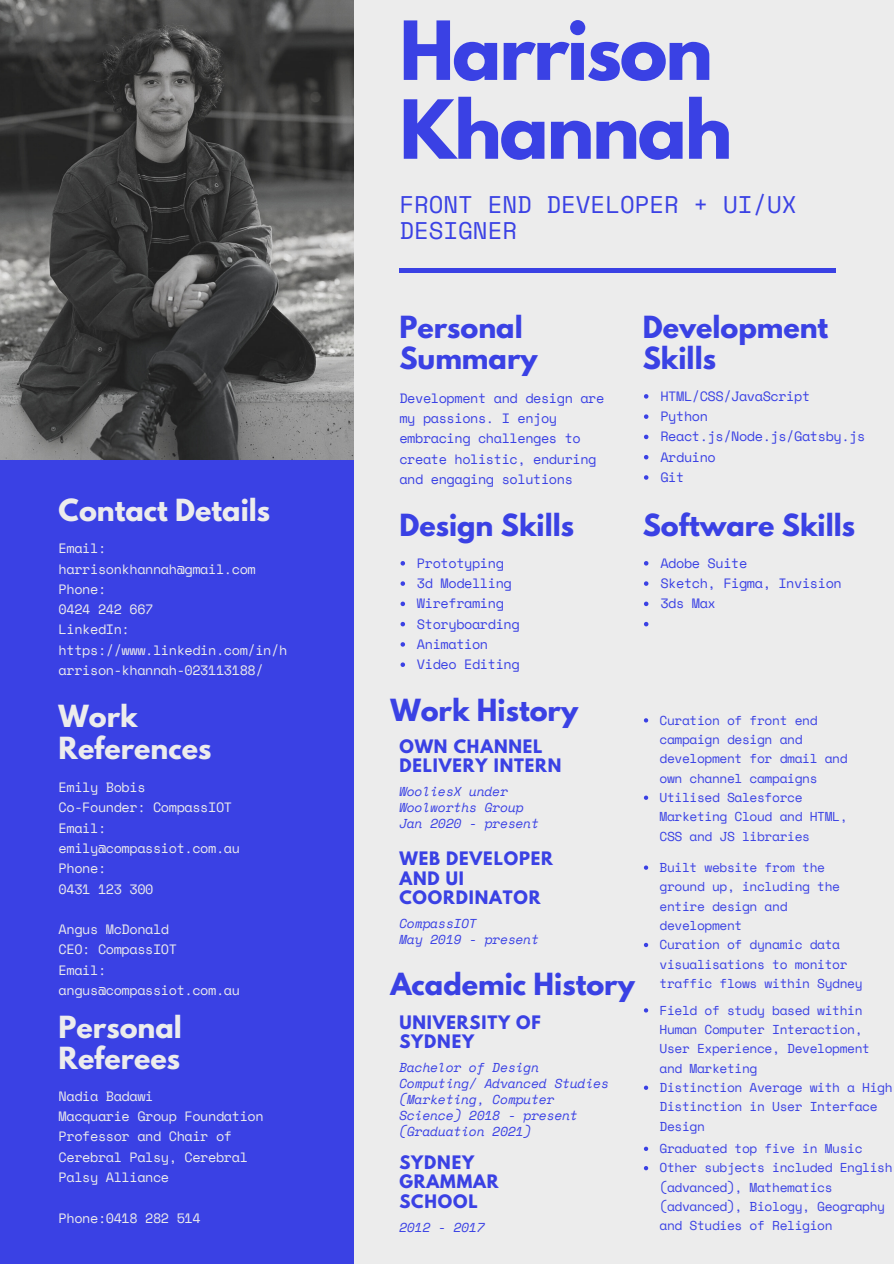
<style>
.page{position:relative;width:894px;height:1264px;background:#fff}
.page>*{position:absolute;margin:0;border:0;box-sizing:border-box;transform-origin:0 0}
.t1{font:700 72px/78.8px "League Spartan";letter-spacing:-.03em;color:#3a41e4}
.t2{font:700 27px/31.5px "League Spartan";color:#3a41e4}
.t3{font:700 27px/31.5px "League Spartan";color:#ececec}
.t4{font:24px/26px "Space Mono";color:#3a41e4}
.t5{font:700 16.5px/19.4px "League Spartan";letter-spacing:.05em;color:#3a41e4}
.t6{font:13.5px/20.2px "Space Mono";letter-spacing:-.03em;color:#ececec}
.t7{font:13.5px/20.2px "Space Mono";letter-spacing:-.03em;color:#3a41e4}
.t8{font:12.9px/19.4px "Space Mono";letter-spacing:-.03em;color:#3a41e4}
.t9{font:italic 12.9px/16px "Space Mono";letter-spacing:-.01em;color:#3a41e4}
</style>
<div class="page">
<div style="left:0;top:0;width:893px;height:1263px;background:#ececec"></div>
<div style="left:0;top:439px;width:353px;height:824px;background:#3a41e4"></div>
<svg style="left:400px;top:561px;width:5px;height:4px"></svg>
<svg style="left:400px;top:581px;width:5px;height:5px"></svg>
<svg style="left:400px;top:601px;width:5px;height:5px"></svg>
<svg style="left:400px;top:622px;width:5px;height:4px"></svg>
<svg style="left:400px;top:642px;width:5px;height:4px"></svg>
<svg style="left:400px;top:662px;width:5px;height:5px"></svg>
<svg style="left:643px;top:865px;width:5px;height:4px"></svg>
<svg style="left:644px;top:942px;width:4px;height:5px"></svg>
<div style="left:399px;top:268px;width:436px;height:5px;background:#3a41e4"></div>
<svg style="left:643px;top:1146px;width:5px;height:4px"></svg>
<svg style="left:643px;top:1166px;width:5px;height:4px"></svg>
<img style="left:0;top:0;width:353px;height:459px">
<svg style="left:644px;top:394px;width:4px;height:4px"></svg>
<svg style="left:644px;top:414px;width:4px;height:5px"></svg>
<svg style="left:644px;top:434px;width:4px;height:5px"></svg>
<svg style="left:644px;top:455px;width:4px;height:4px"></svg>
<svg style="left:644px;top:475px;width:4px;height:5px"></svg>
<svg style="left:644px;top:561px;width:4px;height:4px"></svg>
<svg style="left:644px;top:581px;width:4px;height:5px"></svg>
<svg style="left:644px;top:601px;width:4px;height:5px"></svg>
<svg style="left:644px;top:622px;width:4px;height:4px"></svg>
<svg style="left:643px;top:1008px;width:5px;height:4px"></svg>
<svg style="left:643px;top:1085px;width:5px;height:4px"></svg>
<svg style="left:643px;top:718px;width:5px;height:4px"></svg>
<svg style="left:643px;top:795px;width:5px;height:4px"></svg>
<h2 class="t3" style="left:59px;top:497px;width:213px">Contact Details</h2>
<p class="t6" style="left:59px;top:538px;width:230px">Email: harrisonkhannah@gmail.com<br>Phone:<br>0424 242 667<br>LinkedIn: https://www.linkedin.com/in/h arrison-khannah-023113188/</p>
<h2 class="t3" style="left:59px;top:704px;width:154px">Work<br>References</h2>
<p class="t6" style="left:59px;top:777px;width:183px">Emily Bobis<br>Co-Founder: CompassIOT<br>Email: emily@compassiot.com.au<br>Phone:<br>0431 123 300</p>
<p class="t6" style="left:59px;top:918px;width:183px">Angus McDonald<br>CEO: CompassIOT<br>Email: angus@compassiot.com.au</p>
<h2 class="t3" style="left:59px;top:1014px;width:125px">Personal<br>Referees</h2>
<p class="t6" style="left:59px;top:1085px;width:206px">Nadia Badawi<br>Macquarie Group Foundation<br>Professor and Chair of<br>Cerebral Palsy, Cerebral<br>Palsy Alliance</p>
<p class="t6" style="left:59px;top:1207px;width:143px">Phone:0418 282 514</p>
<h1 class="t1" style="left:399px;top:21px;width:334px">Harrison<br>Khannah</h1>
<h3 class="t4" style="left:399px;top:191px;width:398px">FRONT END DEVELOPER + UI/UX<br>DESIGNER</h3>
<h2 class="t2" style="left:399px;top:314px;width:140px">Personal<br>Summary</h2>
<p class="t7" style="left:399px;top:387px;width:206px">Development and design are my passions. I enjoy embracing challenges to create holistic, enduring and engaging solutions</p>
<h2 class="t2" style="left:399px;top:513px;width:176px">Design Skills</h2>
<p class="t7" style="left:417px;top:552px;width:104px">Prototyping<br>3d Modelling<br>Wireframing<br>Storyboarding<br>Animation<br>Video Editing</p>
<h2 class="t2" style="left:642px;top:314px;width:187px">Development<br>Skills</h2>
<p class="t7" style="left:660px;top:385px;width:206px">HTML/CSS/JavaScript<br>Python<br>React.js/Node.js/Gatsby.js<br>Arduino<br>Git</p>
<h2 class="t2" style="left:642px;top:513px;width:214px">Software Skills</h2>
<p class="t7" style="left:660px;top:552px;width:183px">Adobe Suite<br>Sketch, Figma, Invision<br>3ds Max</p>
<h2 class="t2" style="left:390px;top:697px;width:189px">Work History</h2>
<p class="t5" style="left:399px;top:738px;width:163px">OWN CHANNEL<br>DELIVERY INTERN</p>
<p class="t9" style="left:399px;top:783px;width:141px">WooliesX under<br>Woolworths Group<br>Jan 2020 - present</p>
<p class="t5" style="left:399px;top:851px;width:155px">WEB DEVELOPER<br>AND UI<br>COORDINATOR</p>
<p class="t9" style="left:399px;top:915px;width:141px">CompassIOT<br>May 2019 - present</p>
<h2 class="t2" style="left:390px;top:972px;width:246px">Academic History</h2>
<p class="t5" style="left:399px;top:1014px;width:143px">UNIVERSITY OF<br>SYDNEY</p>
<p class="t9" style="left:399px;top:1059px;width:211px">Bachelor of Design<br>Computing/ Advanced Studies (Marketing, Computer<br>Science) 2018 - present (Graduation 2021)</p>
<p class="t5" style="left:399px;top:1154px;width:101px">SYDNEY<br>GRAMMAR<br>SCHOOL</p>
<p class="t9" style="left:399px;top:1218px;width:87px">2012 - 2017</p>
<p class="t8" style="left:659px;top:710px;width:189px">Curation of front end campaign design and development for dmail and own channel campaigns<br>Utilised Salesforce<br>Marketing Cloud and HTML,<br>CSS and JS libraries</p>
<p class="t8" style="left:659px;top:857px;width:204px">Built website from the ground up, including the entire design and development<br>Curation of dynamic data visualisations to monitor traffic flows within Sydney</p>
<p class="t8" style="left:659px;top:1000px;width:234px">Field of study based within<br>Human Computer Interaction,<br>User Experience, Development and Marketing<br>Distinction Average with a High<br>Distinction in User Interface<br>Design</p>
<p class="t8" style="left:659px;top:1138px;width:234px">Graduated top five in Music<br>Other subjects included English (advanced), Mathematics (advanced), Biology, Geography and Studies of Religion</p>
</div>
